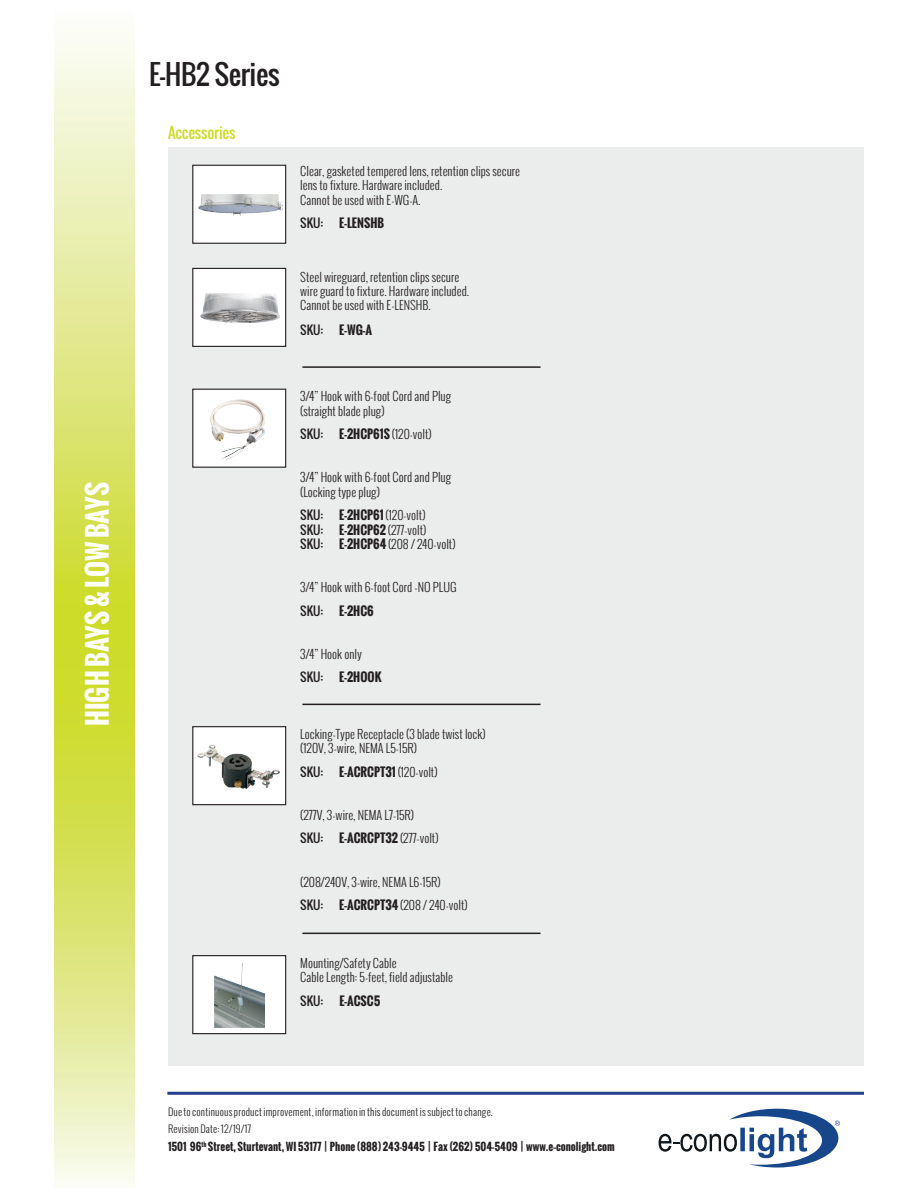
<style>
.page{position:relative;width:918px;height:1188px;background:#fff}
.page>*{position:absolute;margin:0;border:0;box-sizing:border-box;transform-origin:0 0}
.t1{font:27.45px "Oswald";letter-spacing:-.01em;color:#231f20}
.t2{font:700 27px "Oswald";letter-spacing:-.015em;color:#fff}
.t3{font:15px "Oswald";letter-spacing:-.01em;color:#cddc28}
.t4{font:300 12px/14.4px "Oswald";color:#231f20}
.t5{font:700 12px "Oswald";color:#231f20}
.t6{font:12px "Oswald";color:#231f20}
.t7{font:700 10.5px "Oswald";color:#231f20}
.t8{font:300 10.2px/16.6px "Oswald";letter-spacing:.015em;color:#231f20}
.s1{font-weight:700}
.s2{font-weight:300}
</style>
<div class="page">
<hr style="left:167px;top:1092px;width:697px;height:3px;background:#253f8e">
<svg style="left:54px;top:36px;width:81px;height:1150px;background:#dfe781"></svg>
<svg style="left:659px;top:1109px;width:181px;height:59px"></svg>
<div style="left:168px;top:147px;width:696px;height:918px;background:#ebecec"></div>
<div style="left:193px;top:268px;width:93px;height:78px;background:#fff"></div>
<div style="left:192px;top:268px;width:94px;height:79px;border:1px solid #231f20"></div>
<div style="left:193px;top:165px;width:93px;height:78px;background:#fff"></div>
<div style="left:192px;top:165px;width:94px;height:79px;border:1px solid #231f20"></div>
<div style="left:193px;top:389px;width:93px;height:78px;background:#fff"></div>
<div style="left:192px;top:389px;width:94px;height:79px;border:1px solid #231f20"></div>
<div style="left:193px;top:727px;width:93px;height:78px;background:#fff"></div>
<div style="left:192px;top:726px;width:94px;height:79px;border:1px solid #231f20"></div>
<div style="left:193px;top:956px;width:93px;height:78px;background:#fff"></div>
<div style="left:192px;top:955px;width:94px;height:79px;border:1px solid #231f20"></div>
<img style="left:200px;top:293px;width:79px;height:30px">
<hr style="left:302px;top:366px;width:239px;height:2px;background:#231f20">
<hr style="left:302px;top:704px;width:239px;height:1px;background:#231f20">
<hr style="left:302px;top:933px;width:239px;height:1px;background:#231f20">
<img style="left:211px;top:399px;width:53px;height:60px">
<img style="left:198px;top:744px;width:82px;height:44px">
<img style="left:198px;top:195px;width:84px;height:20px">
<img style="left:214px;top:963px;width:51px;height:65px">
<h2 class="t2" style="left:77px;top:726px;width:245px;rotate:-90deg">HIGH BAYS &amp; LOW BAYS</h2>
<h1 class="t1" style="left:149px;top:54px;width:132px">E-HB2 Series</h1>
<p class="t3" style="left:168px;top:121px;width:69px">Accessories</p>
<p class="t4" style="left:300px;top:164px;width:221px">Clear, gasketed tempered lens, retention clips secure lens to fixture. Hardware included.<br>Cannot be used with E-WG-A.</p>
<p class="t6" style="left:300px;top:214px;width:24px">SKU:</p>
<p class="t5" style="left:339px;top:214px;width:46px">E-LENSHB</p>
<p class="t4" style="left:300px;top:269px;width:171px">Steel wireguard, retention clips secure wire guard to fixture. Hardware included.<br>Cannot be used with E-LENSHB.</p>
<p class="t6" style="left:300px;top:321px;width:24px">SKU:</p>
<p class="t5" style="left:339px;top:321px;width:34px">E-WG-A</p>
<p class="t4" style="left:300px;top:389px;width:152px">3/4” Hook with 6-foot Cord and Plug (straight blade plug)</p>
<p class="t6" style="left:300px;top:425px;width:24px">SKU:</p>
<p class="t4" style="left:339px;top:427px;width:94px"><span class="s1">E-2HCP61S</span> (120-volt)</p>
<p class="t4" style="left:300px;top:470px;width:152px">3/4” Hook with 6-foot Cord and Plug (Locking type plug)</p>
<p class="t6" style="left:300px;top:506px;width:24px">SKU:</p>
<p class="t4" style="left:339px;top:508px;width:88px"><span class="s1">E-2HCP61</span> (120-volt)</p>
<p class="t6" style="left:300px;top:520px;width:24px">SKU:</p>
<p class="t4" style="left:339px;top:522px;width:89px"><span class="s1">E-2HCP62</span> (277-volt)</p>
<p class="t6" style="left:300px;top:535px;width:24px">SKU:</p>
<p class="t4" style="left:339px;top:537px;width:118px"><span class="s1">E-2HCP64</span> (208 / 240-volt)</p>
<p class="t4" style="left:300px;top:580px;width:158px">3/4” Hook with 6-foot Cord -NO PLUG</p>
<p class="t6" style="left:300px;top:601px;width:24px">SKU:</p>
<p class="t5" style="left:339px;top:602px;width:36px">E-2HC6</p>
<p class="t4" style="left:300px;top:647px;width:63px">3/4” Hook only</p>
<p class="t6" style="left:300px;top:668px;width:24px">SKU:</p>
<p class="t5" style="left:339px;top:668px;width:44px">E-2HOOK</p>
<p class="t4" style="left:300px;top:727px;width:187px">Locking-Type Receptacle (3 blade twist lock) (120V, 3-wire, NEMA L5-15R)</p>
<p class="t6" style="left:300px;top:763px;width:24px">SKU:</p>
<p class="t5" style="left:339px;top:763px;width:100px">E-ACRCPT31 <span class="s2">(120-volt)</span></p>
<p class="t4" style="left:300px;top:808px;width:115px">(277V, 3-wire, NEMA L7-15R)</p>
<p class="t6" style="left:300px;top:829px;width:24px">SKU:</p>
<p class="t5" style="left:339px;top:829px;width:101px">E-ACRCPT32 <span class="s2">(277-volt)</span></p>
<p class="t4" style="left:300px;top:874px;width:142px">(208/240V, 3-wire, NEMA L6-15R)</p>
<p class="t6" style="left:300px;top:896px;width:24px">SKU:</p>
<p class="t4" style="left:339px;top:898px;width:130px"><span class="s1">E-ACRCPT34</span> (208 / 240-volt)</p>
<p class="t4" style="left:300px;top:956px;width:154px">Mounting/Safety Cable<br>Cable Length: 5-feet, field adjustable</p>
<p class="t6" style="left:300px;top:991px;width:24px">SKU:</p>
<p class="t5" style="left:339px;top:992px;width:43px">E-ACSC5</p>
<p class="t8" style="left:168px;top:1103px;width:326px">Due to continuous product improvement, information in this document is subject to change.<br>Revision Date: 12/19/17</p>
<p class="t7" style="left:168px;top:1138px;width:448px">1501 96<sup>th</sup> Street, Sturtevant, WI 53177 | Phone (888) 243-9445 | Fax (262) 504-5409 | www.e–conolight.com</p>
</div>
